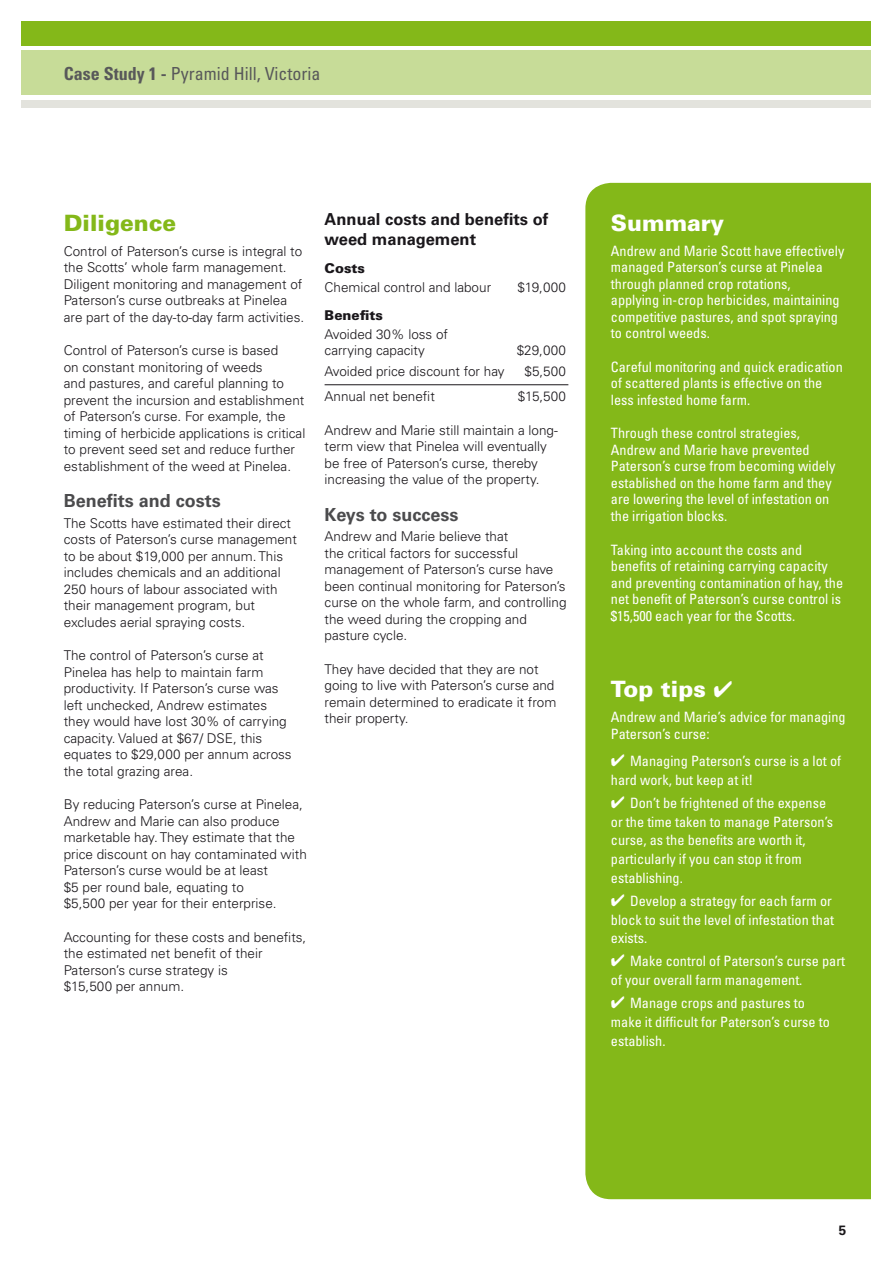
<style>
.page{position:relative;width:893px;height:1263px;background:#fff}
.page>*{position:absolute;margin:0;border:0;box-sizing:border-box;transform-origin:0 0}
.t1{font:900 22.5px "Univers";color:#fff}
.t2{font:900 22.5px "Univers";color:#84b819}
.t3{font:condensed 18px "Univers";color:#58585a}
.t4{font:700 18px "Univers";color:#4b4b4d}
.t5{font:700 16.5px/19.5px "Univers";color:#1a171b}
.t6{font:condensed 14.25px/16.5px "Univers";color:#fff}
.t7{font:300 13.5px/16.5px "Univers";color:#1a171b}
.t8{font:900 13.5px "Univers";color:#1a171b}
.t9{font:700 13.5px "Univers";color:#1a171b}
.s1{font-weight:700}
</style>
<div class="page">
<div style="left:21px;top:21px;width:851px;height:25px;background:#84b819"></div>
<div style="left:21px;top:51px;width:851px;height:44px;background:#c7dc98"></div>
<div style="left:21px;top:100px;width:851px;height:8px;background:#e3e3dd"></div>
<div style="left:585px;top:183px;width:286px;height:1016px;background:#84b819"></div>
<hr style="left:325px;top:384px;width:243px;height:1px;background:#1a171b">
<h2 class="t3" style="left:64px;top:62px;width:258px"><span class="s1">Case Study 1 -</span> Pyramid Hill, Victoria</h2>
<h1 class="t2" style="left:64px;top:208px;width:114px">Diligence</h1>
<p class="t7" style="left:64px;top:243px;width:242px">Control of Paterson’s curse is integral to the Scotts’ whole farm management.<br>Diligent monitoring and management of Paterson’s curse outbreaks at Pinelea are part of the day-to-day farm activities.</p>
<p class="t7" style="left:64px;top:342px;width:243px">Control of Paterson’s curse is based<br>on constant monitoring of weeds<br>and pastures, and careful planning to prevent the incursion and establishment of Paterson’s curse. For example, the timing of herbicide applications is critical to prevent seed set and reduce further establishment of the weed at Pinelea.</p>
<h2 class="t4" style="left:64px;top:490px;width:159px">Benefits and costs</h2>
<p class="t7" style="left:64px;top:515px;width:235px">The Scotts have estimated their direct costs of Paterson’s curse management to be about $19,000 per annum. This includes chemicals and an additional 250 hours of labour associated with their management program, but excludes aerial spraying costs.</p>
<p class="t7" style="left:64px;top:647px;width:229px">The control of Paterson’s curse at Pinelea has help to maintain farm productivity. If Paterson’s curse was left unchecked, Andrew estimates they would have lost 30% of carrying capacity. Valued at $67/ DSE, this equates to $29,000 per annum across the total grazing area.</p>
<p class="t7" style="left:64px;top:796px;width:245px">By reducing Paterson’s curse at Pinelea, Andrew and Marie can also produce marketable hay. They estimate that the price discount on hay contaminated with Paterson’s curse would be at least<br>$5 per round bale, equating to<br>$5,500 per year for their enterprise.</p>
<p class="t7" style="left:64px;top:929px;width:244px">Accounting for these costs and benefits, the estimated net benefit of their<br>Paterson’s curse strategy is<br>$15,500 per annum.</p>
<p class="t5" style="left:325px;top:210px;width:225px">Annual costs and benefits of weed management</p>
<p class="t8" style="left:325px;top:260px;width:42px">Costs</p>
<p class="t7" style="left:325px;top:279px;width:168px">Chemical control and labour</p>
<p class="t7" style="left:517px;top:279px;width:50px">$19,000</p>
<p class="t8" style="left:325px;top:307px;width:60px">Benefits</p>
<p class="t7" style="left:325px;top:326px;width:125px">Avoided 30% loss of carrying capacity</p>
<p class="t7" style="left:517px;top:342px;width:51px">$29,000</p>
<p class="t7" style="left:325px;top:363px;width:182px">Avoided price discount for hay</p>
<p class="t7" style="left:525px;top:363px;width:43px">$5,500</p>
<p class="t7" style="left:325px;top:388px;width:112px">Annual net benefit</p>
<p class="t7" style="left:518px;top:388px;width:50px">$15,500</p>
<p class="t7" style="left:325px;top:421px;width:235px">Andrew and Marie still maintain a long&shy;term view that Pinelea will eventually be free of Paterson’s curse, thereby increasing the value of the property.</p>
<h2 class="t4" style="left:325px;top:504px;width:136px">Keys to success</h2>
<p class="t7" style="left:325px;top:528px;width:244px">Andrew and Marie believe that<br>the critical factors for successful management of Paterson’s curse have been continual monitoring for Paterson’s curse on the whole farm, and controlling the weed during the cropping and pasture cycle.</p>
<p class="t7" style="left:325px;top:661px;width:233px">They have decided that they are not going to live with Paterson’s curse and remain determined to eradicate it from their property.</p>
<h1 class="t1" style="left:611px;top:209px;width:115px">Summary</h1>
<p class="t6" style="left:611px;top:242px;width:235px">Andrew and Marie Scott have effectively managed Paterson’s curse at Pinelea through planned crop rotations,<br>applying in-crop herbicides, maintaining competitive pastures, and spot spraying to control weeds.</p>
<p class="t6" style="left:611px;top:358px;width:233px">Careful monitoring and quick eradication of scattered plants is effective on the less infested home farm.</p>
<p class="t6" style="left:611px;top:425px;width:226px">Through these control strategies, Andrew and Marie have prevented Paterson’s curse from becoming widely established on the home farm and they are lowering the level of infestation on the irrigation blocks.</p>
<p class="t6" style="left:611px;top:541px;width:234px">Taking into account the costs and benefits of retaining carrying capacity and preventing contamination of hay, the net benefit of Paterson’s curse control is $15,500 each year for the Scotts.</p>
<h1 class="t1" style="left:611px;top:675px;width:123px">Top tips ✔</h1>
<p class="t6" style="left:611px;top:709px;width:236px">Andrew and Marie’s advice for managing<br>Paterson’s curse:</p>
<p class="t6" style="left:611px;top:751px;width:232px;line-height:18.8px">✔ Managing Paterson’s curse is a lot of hard work, but keep at it!</p>
<p class="t6" style="left:611px;top:793px;width:224px;line-height:18.8px">✔ Don’t be frightened of the expense or the time taken to manage Paterson’s curse, as the benefits are worth it, particularly if you can stop it from establishing.</p>
<p class="t6" style="left:611px;top:891px;width:225px;line-height:18.8px">✔ Develop a strategy for each farm or block to suit the level of infestation that exists.</p>
<p class="t6" style="left:611px;top:952px;width:236px;line-height:18.8px">✔ Make control of Paterson’s curse part of your overall farm management.</p>
<p class="t6" style="left:611px;top:993px;width:220px;line-height:18.8px">✔ Manage crops and pastures to make it difficult for Paterson’s curse to establish.</p>
<p class="t9" style="left:839px;top:1222px;width:9px">5</p>
</div>
